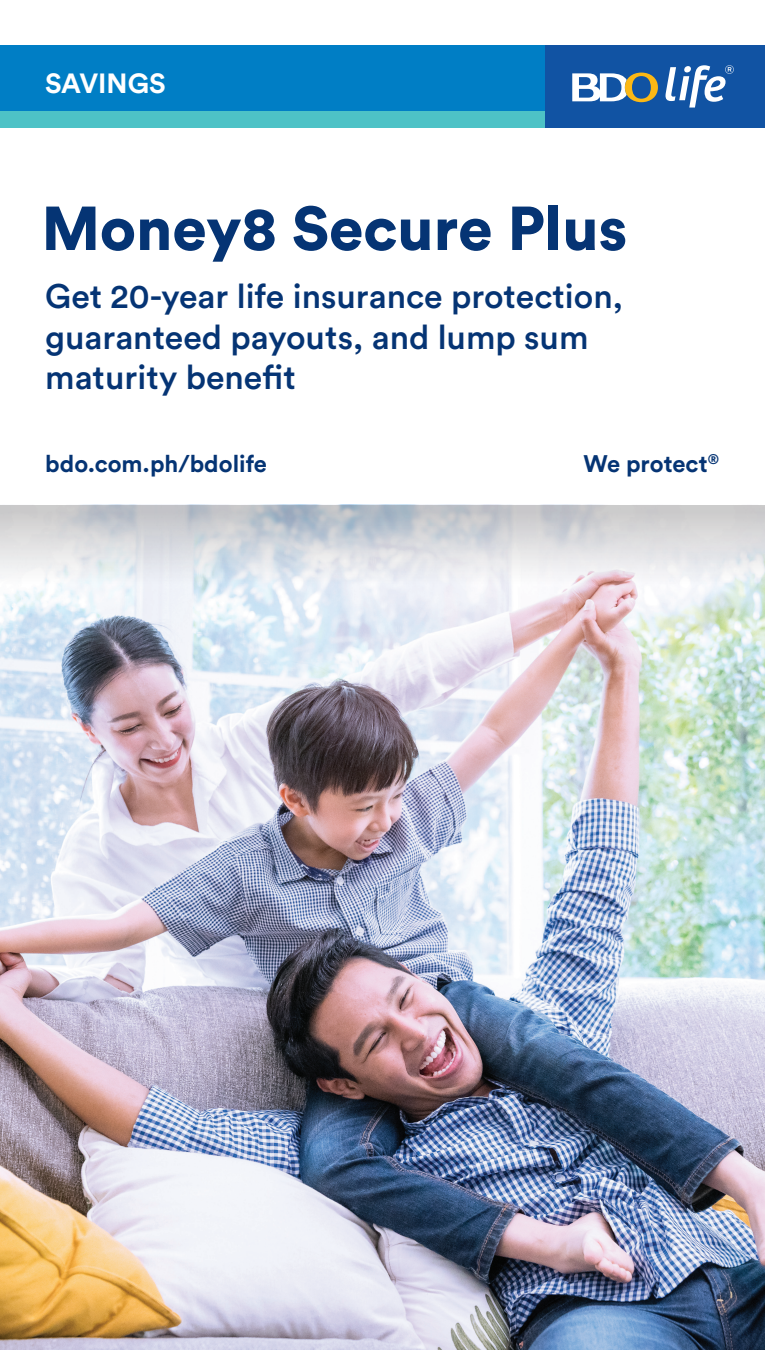
<style>
.page{position:relative;width:765px;height:1350px;background:#fff}
.page>*{position:absolute;margin:0;border:0;box-sizing:border-box;transform-origin:0 0}
.t1{font:900 61.25px "Circular Std";color:#053474}
.t2{font:500 33.75px/40.5px "Circular Std";color:#053474}
.t3{font:700 27.5px "Circular Std";color:#fff}
.t4{font:700 23.75px "Circular Std";color:#053474}
</style>
<div class="page">
<div style="left:0;top:45px;width:546px;height:83px;background:#007ec5"></div>
<div style="left:0;top:112px;width:546px;height:16px;background:#4dc2c6"></div>
<div style="left:546px;top:45px;width:219px;height:83px;background:#1153a3"></div>
<svg style="left:572px;top:73px;width:86px;height:29px"></svg>
<svg style="left:666px;top:65px;width:68px;height:43px"></svg>
<img style="left:0;top:622px;width:765px;height:728px">
<svg style="left:0;top:505px;width:765px;height:117px"></svg>
<p class="t3" style="left:45px;top:65px;width:122px">SAVINGS</p>
<h1 class="t1" style="left:42px;top:188px;width:587px">Money8 Secure Plus</h1>
<p class="t2" style="left:45px;top:276px;width:579px">Get 20-year life insurance protection, guaranteed payouts, and lump sum maturity benefit</p>
<p class="t4" style="left:45px;top:448px;width:223px">bdo.com.ph/bdolife</p>
<p class="t4" style="left:584px;top:448px;width:137px">We protect<sup>®</sup></p>
</div>
